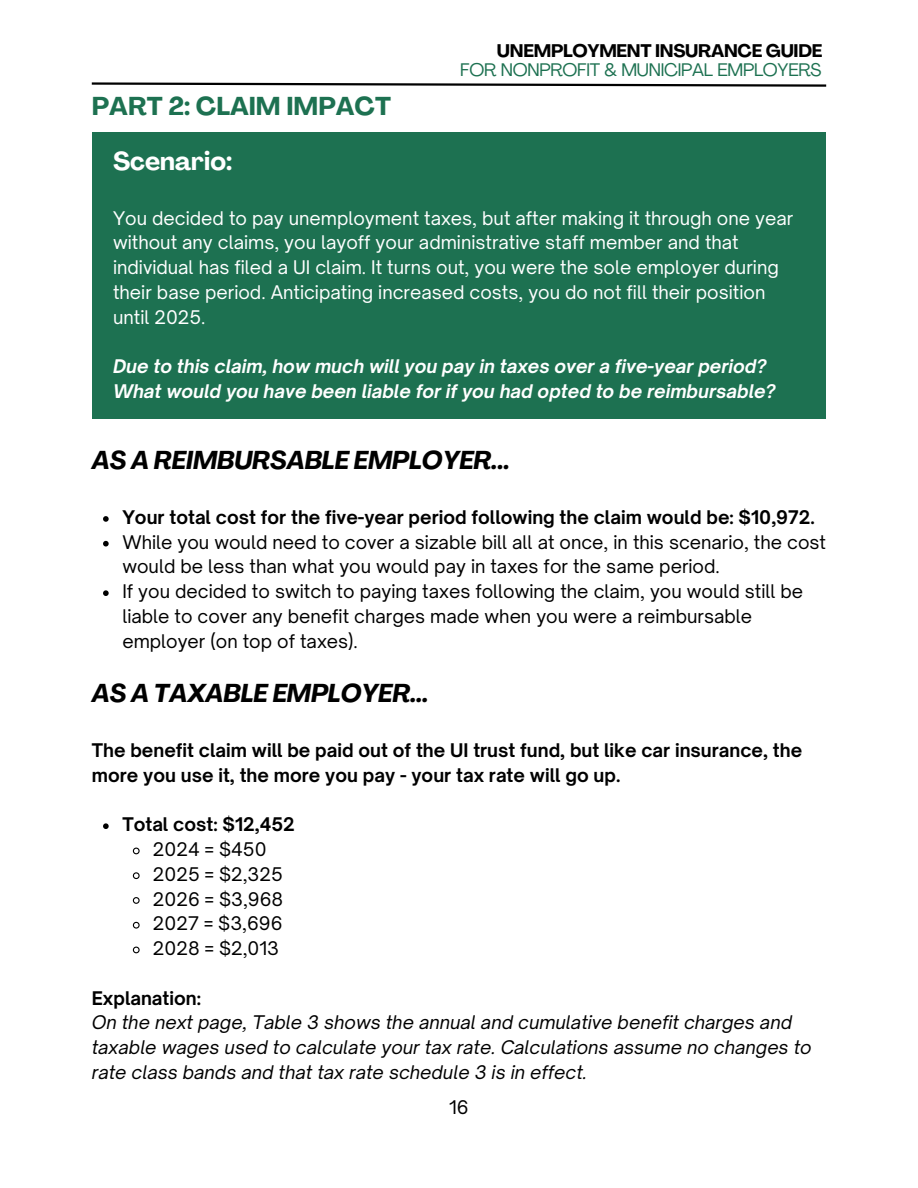
<style>
.page{position:relative;width:918px;height:1188px;background:#fff}
.page>*{position:absolute;margin:0;border:0;box-sizing:border-box;transform-origin:0 0}
.t1{font:italic 700 25.5px "Agrandir";color:#000}
.t2{font:700 25.5px "Agrandir";color:#1d7151}
.t3{font:700 25.5px "Agrandir";color:#fff}
.t4{font:18px/24.8px "Open Sauce One";color:#000}
.t5{font:18px/24.8px "Open Sauce One";color:#fff}
.t6{font:700 18px/24.8px "Open Sauce One";color:#000}
.t7{font:italic 18px/24.8px "Open Sauce One";color:#000}
.t8{font:italic 700 18px/24.8px "Open Sauce One";color:#fff}
.t9{font:18px "Agrandir";letter-spacing:-.015em;color:#1d7151}
.t10{font:700 18px "Agrandir";letter-spacing:-.015em;color:#000}
</style>
<div class="page">
<svg style="left:91px;top:82px;width:736px;height:5px"></svg>
<div style="left:92px;top:132px;width:734px;height:287px;background:#1d7151"></div>
<svg style="left:103px;top:516px;width:6px;height:6px"></svg>
<svg style="left:103px;top:541px;width:6px;height:5px"></svg>
<svg style="left:103px;top:590px;width:6px;height:6px"></svg>
<svg style="left:103px;top:823px;width:6px;height:6px"></svg>
<svg style="left:132px;top:847px;width:8px;height:8px"></svg>
<svg style="left:132px;top:872px;width:8px;height:8px"></svg>
<svg style="left:132px;top:897px;width:8px;height:7px"></svg>
<svg style="left:132px;top:921px;width:8px;height:8px"></svg>
<svg style="left:132px;top:946px;width:8px;height:8px"></svg>
<h1 class="t2" style="left:92px;top:96px;width:301px">PART 2: CLAIM IMPACT</h1>
<h1 class="t3" style="left:113px;top:150px;width:121px">Scenario:</h1>
<p class="t10" style="left:497px;top:43px;width:327px">UNEMPLOYMENT INSURANCE GUIDE</p>
<p class="t9" style="left:460px;top:62px;width:363px">FOR NONPROFIT &amp; MUNICIPAL EMPLOYERS</p>
<p class="t5" style="left:113px;top:205px;width:682px">You decided to pay unemployment taxes, but after making it through one year without any claims, you layoff your administrative staff member and that individual has filed a UI claim. It turns out, you were the sole employer during their base period. Anticipating increased costs, you do not fill their position until 2025.</p>
<p class="t8" style="left:113px;top:354px;width:664px">Due to this claim, how much will you pay in taxes over a five-year period?<br>What would you have been liable for if you had opted to be reimbursable?</p>
<h1 class="t1" style="left:92px;top:450px;width:420px">AS A REIMBURSABLE EMPLOYER...</h1>
<p class="t6" style="left:122px;top:505px;width:694px">Your total cost for the five-year period following the claim would be: $10,972.</p>
<p class="t4" style="left:122px;top:530px;width:705px">While you would need to cover a sizable bill all at once, in this scenario, the cost would be less than what you would pay in taxes for the same period.<br>If you decided to switch to paying taxes following the claim, you would still be liable to cover any benefit charges made when you were a reimbursable employer (on top of taxes).</p>
<h1 class="t1" style="left:92px;top:683px;width:338px">AS A TAXABLE EMPLOYER...</h1>
<p class="t6" style="left:92px;top:738px;width:712px">The benefit claim will be paid out of the UI trust fund, but like car insurance, the more you use it, the more you pay - your tax rate will go up.</p>
<p class="t6" style="left:122px;top:812px;width:174px">Total cost: $12,452</p>
<p class="t4" style="left:153px;top:837px;width:132px">2024 = $450<br>2025 = $2,325<br>2026 = $3,968<br>2027 = $3,696<br>2028 = $2,013</p>
<p class="t6" style="left:92px;top:985px;width:111px">Explanation:</p>
<p class="t7" style="left:92px;top:1010px;width:721px">On the next page, Table 3 shows the annual and cumulative benefit charges and taxable wages used to calculate your tax rate. Calculations assume no changes to rate class bands and that tax rate schedule 3 is in effect.</p>
<p class="t4" style="left:449px;top:1094px;width:21px">16</p>
</div>
